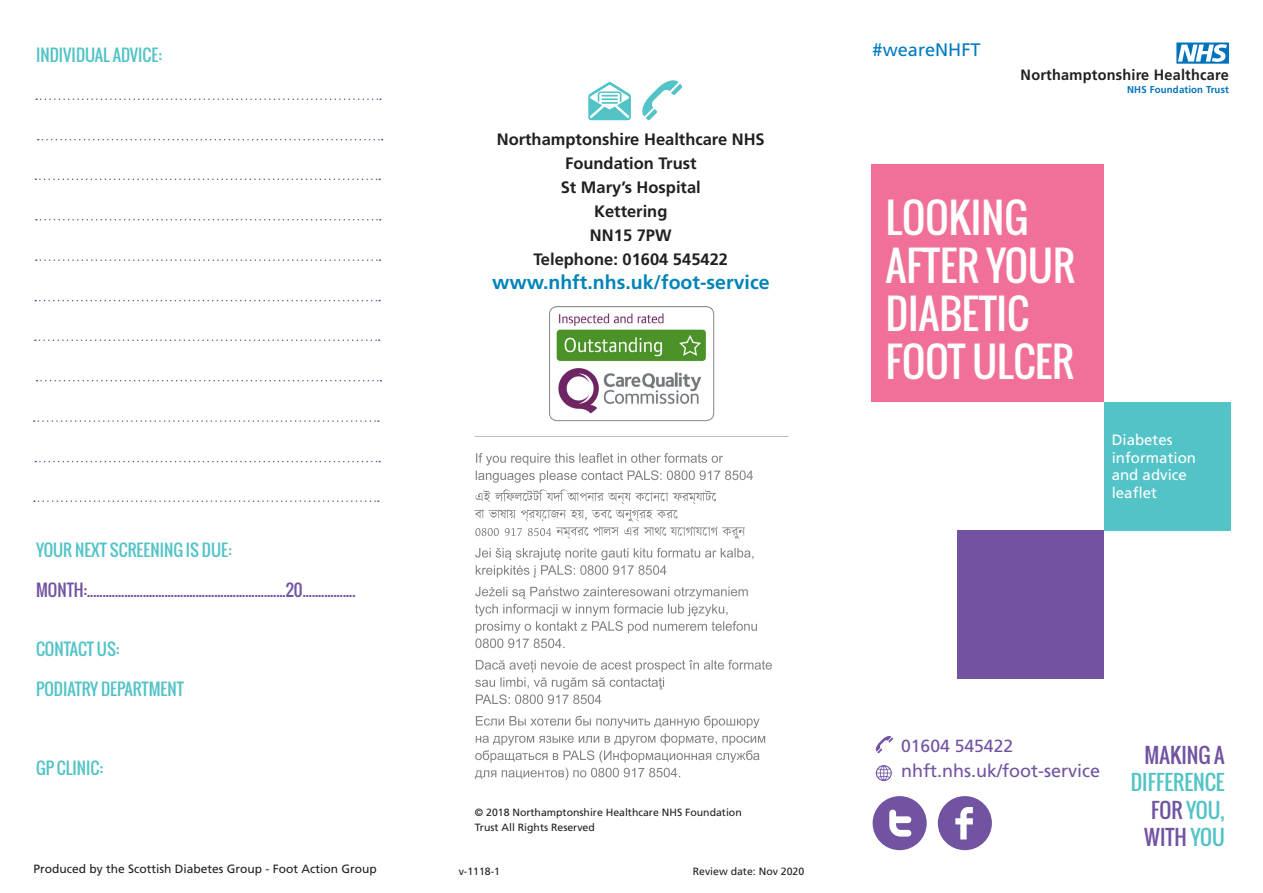
<style>
.page{position:relative;width:1263px;height:893px;background:#fff}
.page>*{position:absolute;margin:0;border:0;box-sizing:border-box;transform-origin:0 0}
.t1{font:40.5px/48px "Oswald";color:#fff}
.t2{font:20.7px/27.5px "Oswald";color:#52c3c6;text-align:right}
.t3{font:700 19.5px "Frutiger LT Std";color:#0084b7}
.t4{font:18.15px "Frutiger LT Std";color:#007ac2}
.t5{font:18px "Frutiger LT Std";color:#7153a2}
.t6{font:17.55px "Frutiger LT Std";color:#7153a2}
.t7{font:700 16.5px/24px "Frutiger LT Std";color:#231f20;text-align:center}
.t8{font:16.5px "Oswald";color:#7153a2}
.t9{font:16.5px "Oswald";color:#52c3c6}
.t10{font:15px/17.7px "Frutiger LT Std";color:#fff}
.t11{font:700 14.85px "Frutiger";color:#231f20}
.t12{font:12px "Frutiger LT Std";color:#231f20}
.t13{font:10.5px "Frutiger LT Std";color:#231f20}
.t14{font:700 9.9px "Frutiger";color:#0072bc}
.s1{color:#7153a2}
</style>
<div class="page">
<div style="left:872px;top:164px;width:232px;height:238px;background:#f17097"></div>
<div style="left:1104px;top:402px;width:127px;height:128px;background:#52c3c6"></div>
<div style="left:957px;top:530px;width:147px;height:149px;background:#7153a2"></div>
<svg style="left:1176px;top:43px;width:53px;height:21px"></svg>
<svg style="left:873px;top:796px;width:54px;height:54px"></svg>
<svg style="left:938px;top:796px;width:54px;height:54px"></svg>
<svg style="left:875px;top:736px;width:18px;height:17px"></svg>
<svg style="left:876px;top:765px;width:16px;height:16px"></svg>
<svg style="left:642px;top:80px;width:40px;height:40px"></svg>
<svg style="left:588px;top:82px;width:43px;height:38px"></svg>
<svg style="left:475px;top:716px;width:290px;height:64px"></svg>
<svg style="left:475px;top:660px;width:297px;height:44px"></svg>
<svg style="left:475px;top:587px;width:282px;height:61px"></svg>
<svg style="left:475px;top:548px;width:278px;height:29px"></svg>
<svg style="left:474px;top:489px;width:271px;height:50px"></svg>
<svg style="left:476px;top:453px;width:277px;height:30px"></svg>
<hr style="left:475px;top:436px;width:314px;height:1px;background:#bcbdc0">
<img style="left:549px;top:306px;width:166px;height:116px">
<svg style="left:36px;top:98px;width:345px;height:2px"></svg>
<svg style="left:38px;top:139px;width:345px;height:1px"></svg>
<svg style="left:35px;top:179px;width:345px;height:1px"></svg>
<svg style="left:36px;top:219px;width:345px;height:1px"></svg>
<svg style="left:36px;top:259px;width:345px;height:2px"></svg>
<svg style="left:35px;top:300px;width:345px;height:1px"></svg>
<svg style="left:35px;top:339px;width:345px;height:2px"></svg>
<svg style="left:37px;top:380px;width:344px;height:1px"></svg>
<svg style="left:34px;top:420px;width:345px;height:2px"></svg>
<svg style="left:35px;top:461px;width:345px;height:1px"></svg>
<svg style="left:34px;top:500px;width:345px;height:2px"></svg>
<p class="t9" style="left:36px;top:43px;width:127px">INDIVIDUAL ADVICE:</p>
<p class="t9" style="left:36px;top:538px;width:197px">YOUR NEXT SCREENING IS DUE:</p>
<p class="t8" style="left:36px;top:577px;width:321px">MONTH:................................................................20.................</p>
<p class="t9" style="left:36px;top:637px;width:85px">CONTACT US:</p>
<p class="t9" style="left:36px;top:676px;width:149px">PODIATRY DEPARTMENT</p>
<p class="t9" style="left:36px;top:755px;width:68px">GP CLINIC:</p>
<p class="t12" style="left:33px;top:861px;width:345px">Produced by the Scottish Diabetes Group - Foot Action Group</p>
<p class="t7" style="left:497px;top:127px;width:270px">Northamptonshire Healthcare NHS<br>Foundation Trust</p>
<p class="t7" style="left:561px;top:175px;width:141px">St Mary’s Hospital</p>
<p class="t7" style="left:594px;top:199px;width:75px">Kettering</p>
<p class="t7" style="left:590px;top:223px;width:83px">NN15 7PW</p>
<p class="t7" style="left:534px;top:247px;width:196px">Telephone: 01604 545422</p>
<p class="t3" style="left:492px;top:271px;width:279px">www.nhft.nhs.uk/foot-service</p>
<p class="t4" style="left:873px;top:39px;width:109px">#weareNHFT</p>
<p class="t11" style="left:1020px;top:67px;width:210px">Northamptonshire Healthcare</p>
<p class="t14" style="left:1127px;top:84px;width:103px">NHS Foundation Trust</p>
<p class="t1" style="left:886px;top:193px;width:191px">LOOKING<br>AFTER YOUR<br>DIABETIC<br>FOOT ULCER</p>
<p class="t10" style="left:1112px;top:431px;width:86px">Diabetes information and advice leaflet</p>
<p class="t13" style="left:475px;top:806px;width:268px">© 2018 Northamptonshire Healthcare NHS Foundation</p>
<p class="t13" style="left:475px;top:821px;width:122px">Trust All Rights Reserved</p>
<p class="t13" style="left:459px;top:865px;width:43px">v-1118-1</p>
<p class="t13" style="left:693px;top:865px;width:113px">Review date: Nov 2020</p>
<p class="t6" style="left:901px;top:735px;width:114px">01604 545422</p>
<p class="t2" style="left:1131px;top:741px;width:95px"><span class="s1">MAKING A<br></span>DIFFERENCE<br><span class="s1">FOR</span> YOU,<br><span class="s1">WITH</span> YOU</p>
<p class="t5" style="left:901px;top:761px;width:201px">nhft.nhs.uk/foot-service</p>
</div>
